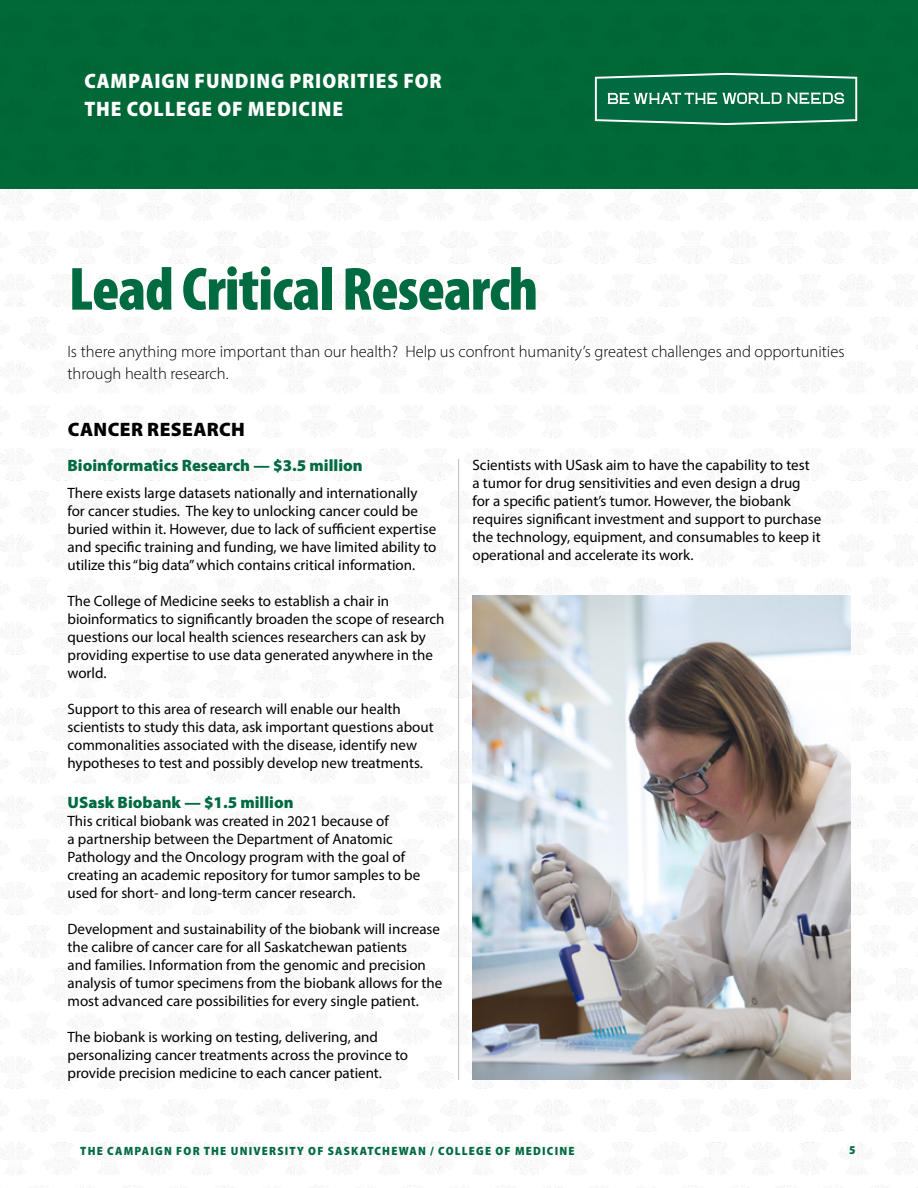
<style>
.page{position:relative;width:918px;height:1188px;background:#fff}
.page>*{position:absolute;margin:0;border:0;box-sizing:border-box;transform-origin:0 0}
.t1{font:900 condensed 61.5px "Myriad Pro";letter-spacing:-.015em;color:#006a40}
.t2{font:900 semi-condensed 21px/28.5px "Myriad Pro";letter-spacing:.04em;color:#fff}
.t3{font:900 19.5px "Myriad Pro";letter-spacing:.02em;color:#000}
.t4{font:300 16.5px/22.5px "Myriad Pro";color:#000}
.t5{font:900 16.5px "Myriad Pro";color:#006a40}
.t6{font:15px/18px "Myriad Pro";color:#000}
.t7{font:900 semi-condensed 12px "Myriad Pro";letter-spacing:.1em;color:#006a40}
</style>
<div class="page">
<div style="left:0;top:0;width:918px;height:189px;background:#006937"></div>
<svg style="left:595px;top:73px;width:262px;height:52px"></svg>
<hr style="left:458px;top:459px;width:1px;height:621px;background:#bcbec0">
<img style="left:472px;top:596px;width:378px;height:484px">
<h2 class="t2" style="left:84px;top:66px;width:359px">CAMPAIGN FUNDING PRIORITIES FOR<br>THE COLLEGE OF MEDICINE</h2>
<h1 class="t1" style="left:69px;top:250px;width:471px">Lead Critical Research</h1>
<p class="t4" style="left:68px;top:340px;width:779px">Is there anything more important than our health? Help us confront humanity’s greatest challenges and opportunities through health research.</p>
<h3 class="t3" style="left:68px;top:417px;width:179px">CANCER RESEARCH</h3>
<p class="t5" style="left:68px;top:455px;width:297px">Bioinformatics Research — $3.5 million</p>
<p class="t6" style="left:68px;top:484px;width:370px">There exists large datasets nationally and internationally for cancer studies. The key to unlocking cancer could be buried within it. However, due to lack of sufficient expertise and specific training and funding, we have limited ability to utilize this “big data” which contains critical information.</p>
<p class="t6" style="left:68px;top:592px;width:378px">The College of Medicine seeks to establish a chair in bioinformatics to significantly broaden the scope of research questions our local health sciences researchers can ask by providing expertise to use data generated anywhere in the world.</p>
<p class="t6" style="left:68px;top:700px;width:368px">Support to this area of research will enable our health scientists to study this data, ask important questions about commonalities associated with the disease, identify new hypotheses to test and possibly develop new treatments.</p>
<p class="t5" style="left:68px;top:791px;width:228px">USask Biobank — $1.5 million</p>
<p class="t6" style="left:68px;top:812px;width:354px">This critical biobank was created in 2021 because of<br>a partnership between the Department of Anatomic Pathology and the Oncology program with the goal of creating an academic repository for tumor samples to be used for short- and long-term cancer research.</p>
<p class="t6" style="left:68px;top:920px;width:376px">Development and sustainability of the biobank will increase the calibre of cancer care for all Saskatchewan patients<br>and families. Information from the genomic and precision analysis of tumor specimens from the biobank allows for the most advanced care possibilities for every single patient.</p>
<p class="t6" style="left:68px;top:1028px;width:342px">The biobank is working on testing, delivering, and personalizing cancer treatments across the province to provide precision medicine to each cancer patient.</p>
<p class="t6" style="left:472px;top:456px;width:350px">Scientists with USask aim to have the capability to test<br>a tumor for drug sensitivities and even design a drug for a specific patient’s tumor. However, the biobank requires significant investment and support to purchase the technology, equipment, and consumables to keep it operational and accelerate its work.</p>
<p class="t7" style="left:80px;top:1143px;width:496px">THE CAMPAIGN FOR THE UNIVERSITY OF SASKATCHEWAN / COLLEGE OF MEDICINE</p>
<p class="t7" style="left:849px;top:1142px;width:8px">5</p>
</div>
